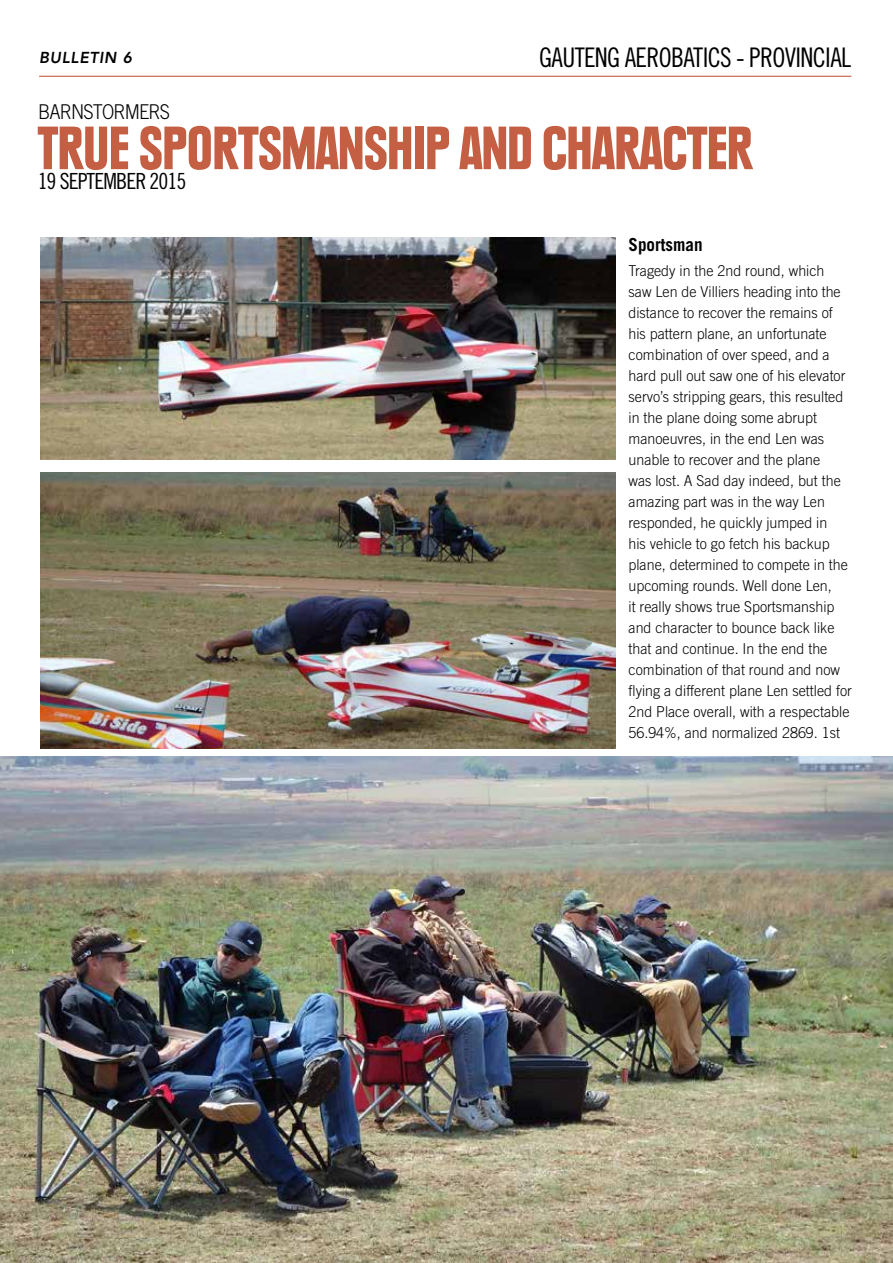
<style>
.page{position:relative;width:893px;height:1263px;background:#fff}
.page>*{position:absolute;margin:0;border:0;box-sizing:border-box;transform-origin:0 0}
.t1{font:900 condensed 60.15px "Plak";color:#c45f43}
.t2{font:27px "Trade Gothic Cond Eighteen";letter-spacing:-.025em;color:#000;scale:.96 1}
.t3{font:22.2px "Trade Gothic Cond Eighteen";letter-spacing:-.04em;color:#000}
.t4{font:300 20.4px "Trade Gothic";letter-spacing:-.05em;color:#000;scale:.9 1}
.t5{font:700 18px "Trade Gothic";color:#000;scale:.95 1}
.t6{font:italic 800 15.75px "Avenir";letter-spacing:.05em;color:#000}
.t7{font:300 15px/21px "Trade Gothic";color:#000;scale:.95 1}
</style>
<div class="page">
<img style="left:40px;top:237px;width:575px;height:222px">
<img style="left:40px;top:472px;width:575px;height:276px">
<img style="left:0;top:756px;width:893px;height:507px">
<hr style="left:39px;top:76px;width:812px;height:1px;background:#c45f43">
<p class="t6" style="left:39px;top:48px;width:94px">BULLETIN 6</p>
<h2 class="t2" style="left:539px;top:41px;width:327px">GAUTENG AEROBATICS - PROVINCIAL</h2>
<h3 class="t4" style="left:38px;top:99px;width:148px">barnstormers</h3>
<h1 class="t1" style="left:38px;top:113px;width:716px">TRUE SPORTSMANSHIP AND CHARACTER</h1>
<h3 class="t3" style="left:38px;top:168px;width:150px">19 SEPTEMBER 2015</h3>
<p class="t5" style="left:628px;top:233px;width:79px">Sportsman</p>
<p class="t7" style="left:628px;top:260px;width:237px">Tragedy in the 2nd round, which<br>saw Len de Villiers heading into the distance to recover the remains of his pattern plane, an unfortunate combination of over speed, and a hard pull out saw one of his elevator servo’s stripping gears, this resulted in the plane doing some abrupt manoeuvres, in the end Len was unable to recover and the plane<br>was lost. A Sad day indeed, but the amazing part was in the way Len responded, he quickly jumped in<br>his vehicle to go fetch his backup plane, determined to compete in the upcoming rounds. Well done Len,<br>it really shows true Sportsmanship and character to bounce back like that and continue. In the end the combination of that round and now flying a different plane Len settled for 2nd Place overall, with a respectable 56.94%, and normalized 2869. 1st</p>
</div>
